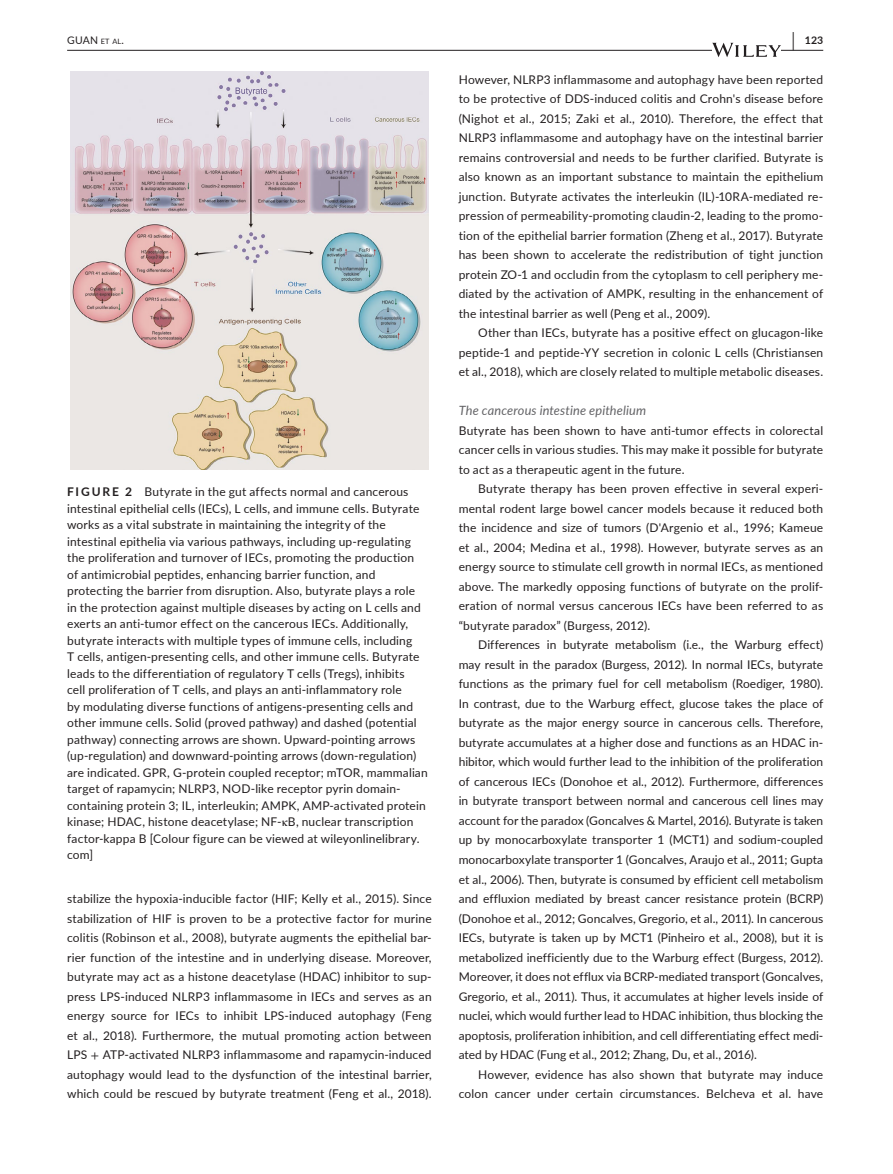
<style>
.page{position:relative;width:893px;height:1174px;background:#fff}
.page>*{position:absolute;margin:0;border:0;box-sizing:border-box;transform-origin:0 0}
.t1{font:700 19.5px "Lato";color:#231f20;scale:.48 1}
.t2{font:italic 12.75px "Lato";letter-spacing:.01em;color:#636366}
.t3{font:12px/19.5px "Lato";letter-spacing:.015em;color:#231f20;text-align:justify}
.t4{font:10.5px "Lato";color:#231f20}
.t5{font:700 10.5px "Lato";color:#231f20}
.s1{font-size:7.35px}
.s2{font-weight:700}
.s3{font-family:"STIX"}
</style>
<div class="page">
<hr style="left:67px;top:50px;width:756px;height:1px;background:#231f20">
<svg style="left:712px;top:43px;width:69px;height:14px"></svg>
<div style="left:67px;top:72px;width:365px;height:397px;background:linear-gradient(to bottom,#fff,#fff)"></div>
<img style="left:71px;top:72px;width:357px;height:397px">
<h1 class="t1" style="left:792px;top:25px;width:7px">|</h1>
<p class="t4" style="left:67px;top:33px;width:58px">GUAN <span class="s1">et al</span>.</p>
<p class="t5" style="left:805px;top:33px;width:20px">123</p>
<p class="t3" style="left:67px;top:483px;width:362px;line-height:16.5px;text-align:left"><span class="s2">FIGURE 2</span> Butyrate in the gut affects normal and cancerous intestinal epithelial cells (IECs), L cells, and immune cells. Butyrate works as a vital substrate in maintaining the integrity of the intestinal epithelia via various pathways, including up-regulating the proliferation and turnover of IECs, promoting the production of antimicrobial peptides, enhancing barrier function, and protecting the barrier from disruption. Also, butyrate plays a role in the protection against multiple diseases by acting on L cells and exerts an anti-tumor effect on the cancerous IECs. Additionally, butyrate interacts with multiple types of immune cells, including<br>T cells, antigen-presenting cells, and other immune cells. Butyrate leads to the differentiation of regulatory T cells (Tregs), inhibits<br>cell proliferation of T cells, and plays an anti-inflammatory role<br>by modulating diverse functions of antigens-presenting cells and other immune cells. Solid (proved pathway) and dashed (potential pathway) connecting arrows are shown. Upward-pointing arrows (up-regulation) and downward-pointing arrows (down-regulation) are indicated. GPR, G-protein coupled receptor; mTOR, mammalian target of rapamycin; NLRP3, NOD-like receptor pyrin domain&shy;containing protein 3; IL, interleukin; AMPK, AMP-activated protein kinase; HDAC, histone deacetylase; NF-<span class="s3">κ</span>B, nuclear transcription factor-kappa B [Colour figure can be viewed at wileyonlinelibrary. com]</p>
<p class="t3" style="left:67px;top:888px;width:366px">stabilize the hypoxia-inducible factor (HIF; Kelly et al., 2015). Since stabilization of HIF is proven to be a protective factor for murine colitis (Robinson et al., 2008), butyrate augments the epithelial bar&shy;rier function of the intestine and in underlying disease. Moreover, butyrate may act as a histone deacetylase (HDAC) inhibitor to sup&shy;press LPS-induced NLRP3 inflammasome in IECs and serves as an energy source for IECs to inhibit LPS-induced autophagy (Feng et al., 2018). Furthermore, the mutual promoting action between LPS <span class="s3">+</span> ATP-activated NLRP3 inflammasome and rapamycin-induced autophagy would lead to the dysfunction of the intestinal barrier, which could be rescued by butyrate treatment (Feng et al., 2018).</p>
<p class="t3" style="left:459px;top:69px;width:366px">However, NLRP3 inflammasome and autophagy have been reported to be protective of DDS-induced colitis and Crohn's disease before (Nighot et al., 2015; Zaki et al., 2010). Therefore, the effect that NLRP3 inflammasome and autophagy have on the intestinal barrier remains controversial and needs to be further clarified. Butyrate is also known as an important substance to maintain the epithelium junction. Butyrate activates the interleukin (IL)-10RA-mediated re&shy;pression of permeability-promoting claudin-2, leading to the promo&shy;tion of the epithelial barrier formation (Zheng et al., 2017). Butyrate has been shown to accelerate the redistribution of tight junction protein ZO-1 and occludin from the cytoplasm to cell periphery me&shy;diated by the activation of AMPK, resulting in the enhancement of the intestinal barrier as well (Peng et al., 2009).</p>
<p class="t3" style="left:459px;top:323px;width:366px;text-indent:20px">Other than IECs, butyrate has a positive effect on glucagon-like peptide-1 and peptide-YY secretion in colonic L cells (Christiansen et al., 2018), which are closely related to multiple metabolic diseases.</p>
<p class="t2" style="left:459px;top:401px;width:189px">The cancerous intestine epithelium</p>
<p class="t3" style="left:459px;top:420px;width:366px">Butyrate has been shown to have anti-tumor effects in colorectal cancer cells in various studies. This may make it possible for butyrate to act as a therapeutic agent in the future.</p>
<p class="t3" style="left:459px;top:479px;width:366px;text-indent:20px">Butyrate therapy has been proven effective in several experi&shy;mental rodent large bowel cancer models because it reduced both the incidence and size of tumors (D'Argenio et al., 1996; Kameue et al., 2004; Medina et al., 1998). However, butyrate serves as an energy source to stimulate cell growth in normal IECs, as mentioned above. The markedly opposing functions of butyrate on the prolif&shy;eration of normal versus cancerous IECs have been referred to as “butyrate paradox” (Burgess, 2012).</p>
<p class="t3" style="left:459px;top:635px;width:366px;text-indent:20px">Differences in butyrate metabolism (i.e., the Warburg effect) may result in the paradox (Burgess, 2012). In normal IECs, butyrate functions as the primary fuel for cell metabolism (Roediger, 1980).<br>In contrast, due to the Warburg effect, glucose takes the place of butyrate as the major energy source in cancerous cells. Therefore, butyrate accumulates at a higher dose and functions as an HDAC in&shy;hibitor, which would further lead to the inhibition of the proliferation of cancerous IECs (Donohoe et al., 2012). Furthermore, differences in butyrate transport between normal and cancerous cell lines may account for the paradox (Goncalves &amp; Martel, 2016). Butyrate is taken up by monocarboxylate transporter 1 (MCT1) and sodium-coupled monocarboxylate transporter 1 (Goncalves, Araujo et al., 2011; Gupta et al., 2006). Then, butyrate is consumed by efficient cell metabolism and effluxion mediated by breast cancer resistance protein (BCRP) (Donohoe et al., 2012; Goncalves, Gregorio, et al., 2011). In cancerous IECs, butyrate is taken up by MCT1 (Pinheiro et al., 2008), but it is metabolized inefficiently due to the Warburg effect (Burgess, 2012).<br>Moreover, it does not efflux via BCRP-mediated transport (Goncalves, Gregorio, et al., 2011). Thus, it accumulates at higher levels inside of nuclei, which would further lead to HDAC inhibition, thus blocking the apoptosis, proliferation inhibition, and cell differentiating effect medi&shy;ated by HDAC (Fung et al., 2012; Zhang, Du, et al., 2016).</p>
<p class="t3" style="left:459px;top:1064px;width:366px;text-align:right">However, evidence has also shown that butyrate may induce colon cancer under certain circumstances. Belcheva et al. have</p>
</div>
